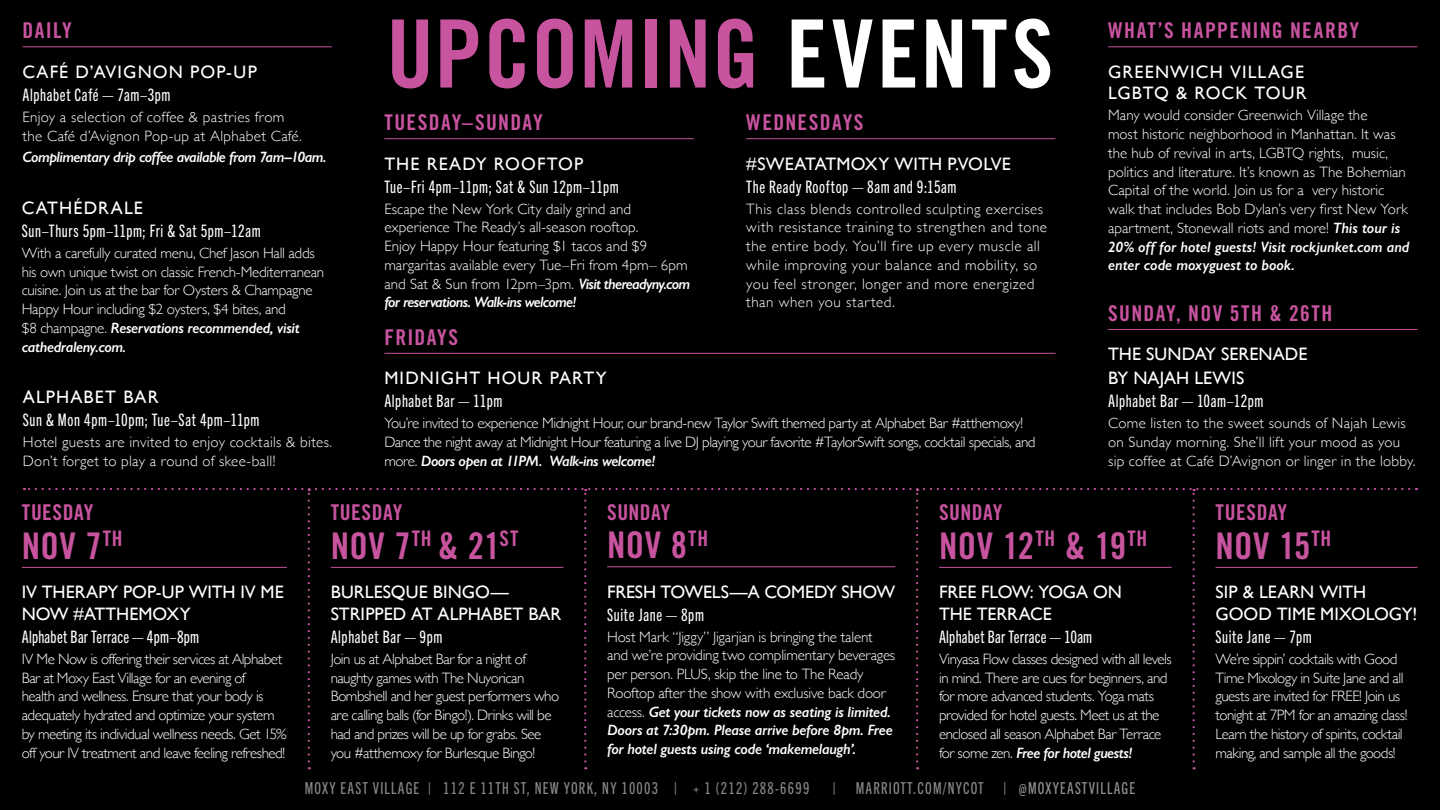
<style>
.page{position:relative;width:1440px;height:810px;background:#000}
.page>*{position:absolute;margin:0;border:0;box-sizing:border-box;transform-origin:0 0}
.Headline_Month{font:94.28px "Trade Gothic LT Std Bd Cn 20";letter-spacing:.015em;color:#c8549f}
.Day_of_Week{font:36.75px "Trade Gothic LT Std Bd Cn 20";letter-spacing:.01em;color:#c8549f}
.Special_Events-Day_of_Month{font:36.75px "Trade Gothic LT Std Bd Cn 20";letter-spacing:.01em;color:#c8549f}
.Day_of_Week-2{font:21.75px "Trade Gothic LT Std Bd Cn 20";letter-spacing:.065em;color:#c8549f}
.Special_Events_Day_of_Week{font:21.75px "Trade Gothic LT Std Bd Cn 20";letter-spacing:.025em;color:#c8549f}
.Event_Title{font:18px/21.6px "Gill Sans";letter-spacing:.005em;color:#fff}
.Event_Title-2{font:18px/21.6px "Gill Sans";letter-spacing:.065em;color:#fff}
.Location___Time{font:17.25px "Trade Gothic Next LT Pro Cm";letter-spacing:.035em;color:#fff}
.Location___Time-2{font:17.25px "Trade Gothic Next LT Pro Cm";letter-spacing:.015em;color:#fff}
.Fine_Print{font:16.5px "Trade Gothic Next LT Pro Cm";letter-spacing:.075em;color:#888a8b}
.Description{font:300 15px/18.8px "Gill Sans";letter-spacing:-.02em;color:#fff}
.Event_Title-3{font:300 15px/18.8px "Gill Sans";letter-spacing:-.005em;color:#fff}
.Event_Title-4{font:300 15px/18.8px "Gill Sans";letter-spacing:-.03em;color:#fff}
.Day_of_Week-3{font:300 15px/18.8px "Gill Sans";color:#fff}
.Description-2{font:300 15px/18.8px "Gill Sans";letter-spacing:.035em;color:#fff}
.Description-3{font:300 15px/18.8px "Gill Sans";letter-spacing:.015em;color:#fff}
.Description-4{font:300 15px/18.8px "Gill Sans";letter-spacing:.02em;color:#fff}
.Location___Time-3{font:300 15px/18.8px "Gill Sans";letter-spacing:.02em;color:#fff}
.Location___Time-4{font:italic 600 15px "Gill Sans";letter-spacing:-.04em;color:#fff}
.s1{font-weight:600;font-style:italic}
.s2{color:#fff}
.s3{color:#939393}
</style>
<div class="page">
<hr style="left:22px;top:46px;width:310px;height:1px;background:#c8549f">
<hr style="left:384px;top:138px;width:310px;height:1px;background:#c8549f">
<hr style="left:746px;top:138px;width:309px;height:1px;background:#c8549f">
<hr style="left:384px;top:353px;width:672px;height:1px;background:#c8549f">
<hr style="left:1108px;top:46px;width:310px;height:1px;background:#c8549f">
<hr style="left:1108px;top:329px;width:310px;height:1px;background:#c8549f">
<hr style="left:22px;top:567px;width:265px;height:1px;background:#c8549f">
<svg style="left:24px;top:488px;width:1385px;height:273px"></svg>
<hr style="left:1216px;top:567px;width:201px;height:1px;background:#c8549f">
<p class="Day_of_Week-2" style="left:22px;top:17px;width:51px">DAILY</p>
<p class="Event_Title-2" style="left:22px;top:61px;width:236px">CAFÉ D’AVIGNON POP-UP</p>
<p class="Location___Time" style="left:22px;top:83px;width:150px">Alphabet Café — 7am–3pm</p>
<p class="Location___Time-3" style="left:22px;top:107px;width:281px">Enjoy a selection of coffee &amp; pastries from the Café d’Avignon Pop-up at Alphabet Café.</p>
<p class="Location___Time-4" style="left:22px;top:147px;width:306px">Complimentary drip coffee available from 7am–10am.</p>
<p class="Event_Title-2" style="left:22px;top:197px;width:123px">CATHÉDRALE</p>
<p class="Location___Time" style="left:22px;top:219px;width:240px">Sun–Thurs 5pm–11pm; Fri &amp; Sat 5pm–12am</p>
<p class="Description" style="left:22px;top:243px;width:304px">With a carefully curated menu, Chef Jason Hall adds his own unique twist on classic French-Mediterranean cuisine. Join us at the bar for Oysters &amp; Champagne Happy Hour including $2 oysters, $4 bites, and<br>$8 champagne. <span class="s1">Reservations recommended, visit cathedraleny.com.</span></p>
<p class="Event_Title-2" style="left:23px;top:386px;width:137px">ALPHABET BAR</p>
<p class="Location___Time" style="left:23px;top:408px;width:238px">Sun &amp; Mon 4pm–10pm; Tue–Sat 4pm–11pm</p>
<p class="Description-4" style="left:23px;top:432px;width:311px">Hotel guests are invited to enjoy cocktails &amp; bites.<br>Don’t forget to play a round of skee-ball!</p>
<p class="Headline_Month" style="left:387px;top:-3px;width:669px">UPCOMING <span class="s2">EVENTS</span></p>
<p class="Day_of_Week-2" style="left:384px;top:109px;width:160px">TUESDAY–SUNDAY</p>
<p class="Event_Title-2" style="left:384px;top:153px;width:201px">THE READY ROOFTOP</p>
<p class="Location___Time" style="left:384px;top:175px;width:236px">Tue–Fri 4pm–11pm; Sat &amp; Sun 12pm–11pm</p>
<p class="Day_of_Week-3" style="left:384px;top:199px;width:307px">Escape the New York City daily grind and experience The Ready’s all-season rooftop.<br>Enjoy Happy Hour featuring $1 tacos and $9 margaritas available every Tue–Fri from 4pm– 6pm and Sat &amp; Sun from 12pm–3pm. <span class="s1">Visit thereadyny.com for reservations. Walk-ins welcome!</span></p>
<p class="Day_of_Week-2" style="left:746px;top:109px;width:119px">WEDNESDAYS</p>
<p class="Event_Title" style="left:746px;top:153px;width:266px">#SWEATATMOXY WITH P.VOLVE</p>
<p class="Location___Time" style="left:746px;top:175px;width:212px">The Ready Rooftop — 8am and 9:15am</p>
<p class="Description-2" style="left:746px;top:199px;width:302px">This class blends controlled sculpting exercises with resistance training to strengthen and tone the entire body. You’ll fire up every muscle all while improving your balance and mobility, so you feel stronger, longer and more energized than when you started.</p>
<p class="Day_of_Week-2" style="left:384px;top:324px;width:75px">FRIDAYS</p>
<p class="Event_Title-2" style="left:384px;top:367px;width:224px">MIDNIGHT HOUR PARTY</p>
<p class="Location___Time" style="left:384px;top:389px;width:119px">Alphabet Bar — 11pm</p>
<p class="Event_Title-4" style="left:384px;top:413px;width:653px">You’re invited to experience Midnight Hour, our brand-new Taylor Swift themed party at Alphabet Bar #atthemoxy!<br>Dance the night away at Midnight Hour featuring a live DJ playing your favorite #TaylorSwift songs, cocktail specials, and more. <span class="s1">Doors open at 11PM. Walk-ins welcome!</span></p>
<p class="Day_of_Week-2" style="left:1108px;top:17px;width:253px">WHAT’S HAPPENING NEARBY</p>
<p class="Event_Title-2" style="left:1108px;top:61px;width:200px">GREENWICH VILLAGE<br>LGBTQ &amp; ROCK TOUR</p>
<p class="Event_Title-3" style="left:1108px;top:105px;width:303px">Many would consider Greenwich Village the<br>most historic neighborhood in Manhattan. It was the hub of revival in arts, LGBTQ rights, music, politics and literature. It’s known as The Bohemian Capital of the world. Join us for a very historic walk that includes Bob Dylan’s very first New York apartment, Stonewall riots and more! <span class="s1">This tour is 20% off for hotel guests! Visit rockjunket.com and enter code moxyguest to book.</span></p>
<p class="Day_of_Week-2" style="left:1108px;top:300px;width:226px">SUNDAY, NOV 5TH &amp; 26TH</p>
<p class="Event_Title" style="left:1108px;top:343px;width:201px">THE SUNDAY SERENADE</p>
<p class="Event_Title" style="left:1108px;top:367px;width:138px">BY NAJAH LEWIS</p>
<p class="Location___Time" style="left:1108px;top:389px;width:157px">Alphabet Bar — 10am–12pm</p>
<p class="Description-3" style="left:1108px;top:413px;width:309px">Come listen to the sweet sounds of Najah Lewis on Sunday morning. She’ll lift your mood as you sip coffee at Café D’Avignon or linger in the lobby.</p>
<p class="Special_Events_Day_of_Week" style="left:22px;top:499px;width:73px">TUESDAY</p>
<p class="Special_Events-Day_of_Month" style="left:22px;top:523px;width:102px">NOV 7<sup>TH</sup></p>
<p class="Event_Title" style="left:22px;top:581px;width:264px">IV THERAPY POP-UP WITH IV ME<br>NOW #ATTHEMOXY</p>
<p class="Location___Time-2" style="left:22px;top:625px;width:179px">Alphabet Bar Terrace — 4pm–8pm</p>
<p class="Description" style="left:22px;top:649px;width:267px">IV Me Now is offering their services at Alphabet Bar at Moxy East Village for an evening of<br>health and wellness. Ensure that your body is adequately hydrated and optimize your system by meeting its individual wellness needs. Get 15% off your IV treatment and leave feeling refreshed!</p>
<p class="Special_Events_Day_of_Week" style="left:331px;top:499px;width:73px">TUESDAY</p>
<p class="Day_of_Week" style="left:331px;top:523px;width:189px">NOV 7<sup>TH</sup> &amp; 21<sup>ST</sup></p>
<p class="Event_Title" style="left:331px;top:581px;width:232px">BURLESQUE BINGO—<br>STRIPPED AT ALPHABET BAR</p>
<p class="Location___Time" style="left:331px;top:625px;width:113px">Alphabet Bar — 9pm</p>
<p class="Description" style="left:331px;top:649px;width:230px">Join us at Alphabet Bar for a night of naughty games with The Nuyorican Bombshell and her guest performers who are calling balls (for Bingo!). Drinks will be had and prizes will be up for grabs. See you #atthemoxy for Burlesque Bingo!</p>
<p class="Special_Events_Day_of_Week" style="left:607px;top:499px;width:65px">SUNDAY</p>
<p class="Day_of_Week" style="left:607px;top:523px;width:102px">NOV 8<sup>TH</sup></p>
<p class="Event_Title" style="left:607px;top:581px;width:290px">FRESH TOWELS—A COMEDY SHOW</p>
<p class="Location___Time" style="left:607px;top:603px;width:98px">Suite Jane — 8pm</p>
<p class="Description" style="left:607px;top:627px;width:290px">Host Mark “Jiggy” Jigarjian is bringing the talent and we’re providing two complimentary beverages per person. PLUS, skip the line to The Ready Rooftop after the show with exclusive back door access. <span class="s1">Get your tickets now as seating is limited.<br>Doors at 7:30pm. Please arrive before 8pm. Free for hotel guests using code ‘makemelaugh’.</span></p>
<p class="Special_Events_Day_of_Week" style="left:939px;top:499px;width:65px">SUNDAY</p>
<p class="Special_Events-Day_of_Month" style="left:939px;top:523px;width:210px">NOV 12<sup>TH</sup> &amp; 19<sup>TH</sup></p>
<p class="Event_Title" style="left:939px;top:581px;width:184px">FREE FLOW: YOGA ON<br>THE TERRACE</p>
<p class="Location___Time-2" style="left:939px;top:625px;width:155px">Alphabet Bar Terrace — 10am</p>
<p class="Description" style="left:939px;top:649px;width:234px">Vinyasa Flow classes designed with all levels in mind. There are cues for beginners, and for more advanced students. Yoga mats provided for hotel guests. Meet us at the enclosed all season Alphabet Bar Terrace for some zen. <span class="s1">Free for hotel guests!</span></p>
<p class="Fine_Print" style="left:305px;top:776px;width:506px">MOXY EAST VILLAGE | 112 E 11TH ST, NEW YORK, NY 10003 | + 1 (212) 288-6699</p>
<p class="Fine_Print" style="left:833px;top:776px;width:304px">| MARRIOTT.COM/NYCOT | <span class="s3">@MOXYEASTVILLAGE</span></p>
<p class="Special_Events_Day_of_Week" style="left:1216px;top:499px;width:73px">TUESDAY</p>
<p class="Day_of_Week" style="left:1216px;top:523px;width:117px">NOV 15<sup>TH</sup></p>
<p class="Event_Title" style="left:1216px;top:581px;width:203px">SIP &amp; LEARN WITH<br>GOOD TIME MIXOLOGY!</p>
<p class="Location___Time" style="left:1216px;top:625px;width:98px">Suite Jane — 7pm</p>
<p class="Description" style="left:1216px;top:649px;width:193px">We’re sippin’ cocktails with Good Time Mixology in Suite Jane and all guests are invited for FREE! Join us tonight at 7PM for an amazing class!<br>Learn the history of spirits, cocktail making, and sample all the goods!</p>
</div>
